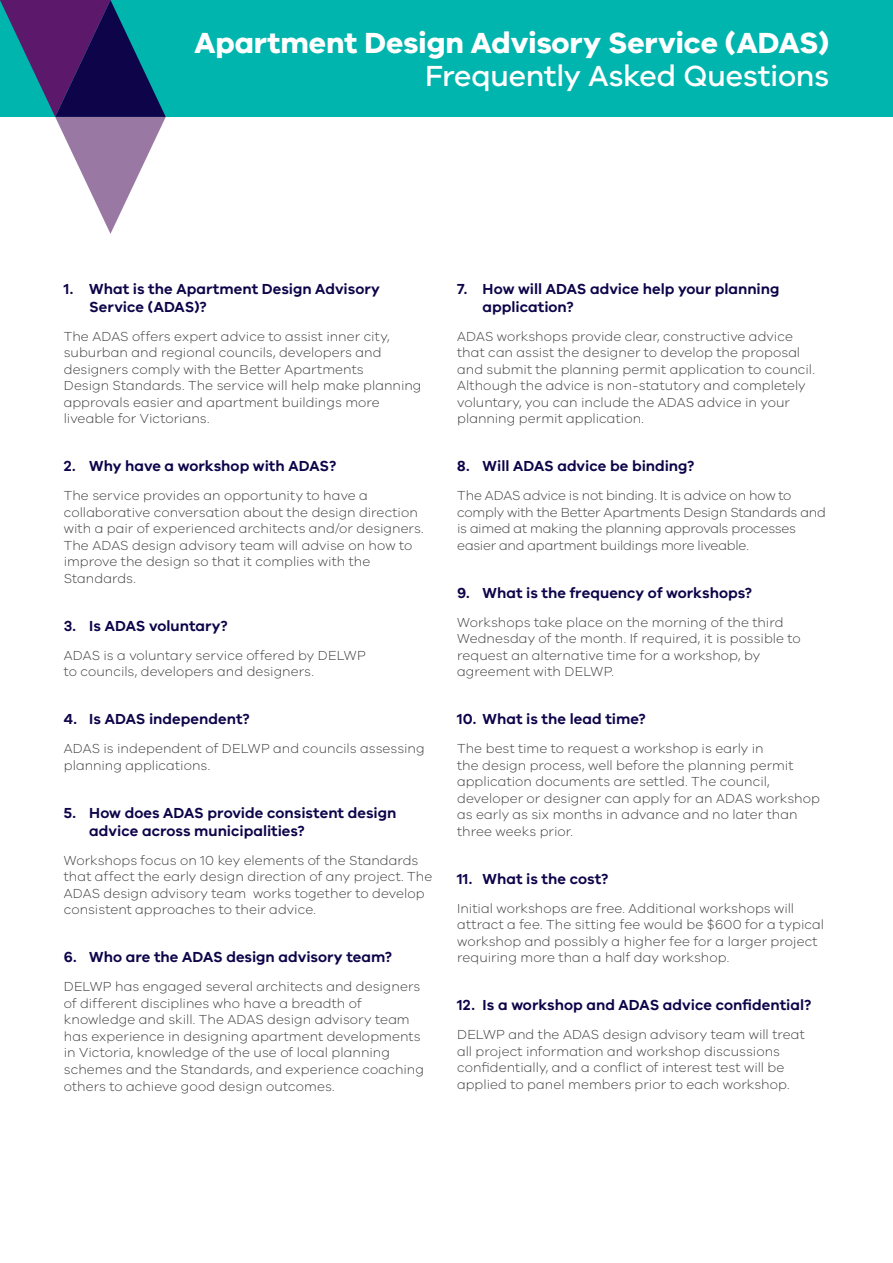
<style>
.page{position:relative;width:893px;height:1263px;background:#fff}
.page>*{position:absolute;margin:0;border:0;box-sizing:border-box;transform-origin:0 0}
.Main_heading{font:700 30px/33px "VIC";letter-spacing:-.005em;color:#fff;text-align:right}
.t1{font:600 15px/18px "VIC";color:#0d0449}
.Body_Copy{font:300 13.5px/16.5px "VIC";letter-spacing:.005em;color:#3e3e3f}
.Body_Copy-2{font:300 13.5px/16.5px "VIC";letter-spacing:-.015em;color:#3e3e3f}
.s1{font-weight:500}
</style>
<div class="page">
<div style="left:0;top:0;width:893px;height:117px;background:#00b5ae"></div>
<svg style="left:0;top:0;width:166px;height:234px"></svg>
<p class="Main_heading" style="left:194px;top:26px;width:636px">Apartment Design Advisory Service (ADAS)<br><span class="s1">Frequently Asked Questions</span></p>
<p class="t1" style="left:89px;top:279px;width:292px;text-indent:-26px">1. What is the Apartment Design Advisory<br>Service (ADAS)?</p>
<p class="Body_Copy" style="left:64px;top:328px;width:359px">The ADAS offers expert advice to assist inner city, suburban and regional councils, developers and designers comply with the Better Apartments<br>Design Standards. The service will help make planning approvals easier and apartment buildings more liveable for Victorians.</p>
<p class="t1" style="left:64px;top:457px;width:274px">2. Why have a workshop with ADAS?</p>
<p class="Body_Copy" style="left:64px;top:487px;width:362px">The service provides an opportunity to have a collaborative conversation about the design direction with a pair of experienced architects and/or designers.<br>The ADAS design advisory team will advise on how to improve the design so that it complies with the Standards.</p>
<p class="t1" style="left:64px;top:616px;width:166px">3. Is ADAS voluntary?</p>
<p class="Body_Copy" style="left:64px;top:647px;width:303px">ADAS is a voluntary service offered by DELWP to councils, developers and designers.</p>
<p class="t1" style="left:64px;top:710px;width:188px">4. Is ADAS independent?</p>
<p class="Body_Copy" style="left:64px;top:740px;width:362px">ADAS is independent of DELWP and councils assessing planning applications.</p>
<p class="t1" style="left:89px;top:803px;width:308px;text-indent:-26px">5. How does ADAS provide consistent design advice across municipalities?</p>
<p class="Body_Copy" style="left:64px;top:852px;width:370px">Workshops focus on 10 key elements of the Standards that affect the early design direction of any project. The ADAS design advisory team works together to develop consistent approaches to their advice.</p>
<p class="t1" style="left:64px;top:948px;width:330px">6. Who are the ADAS design advisory team?</p>
<p class="Body_Copy" style="left:64px;top:978px;width:362px">DELWP has engaged several architects and designers of different disciplines who have a breadth of knowledge and skill. The ADAS design advisory team has experience in designing apartment developments in Victoria, knowledge of the use of local planning schemes and the Standards, and experience coaching others to achieve good design outcomes.</p>
<p class="t1" style="left:483px;top:279px;width:298px;text-indent:-26px">7. How will ADAS advice help your planning application?</p>
<p class="Body_Copy" style="left:457px;top:328px;width:359px">ADAS workshops provide clear, constructive advice that can assist the designer to develop the proposal and submit the planning permit application to council.<br>Although the advice is non-statutory and completely voluntary, you can include the ADAS advice in your planning permit application.</p>
<p class="t1" style="left:457px;top:457px;width:239px">8. Will ADAS advice be binding?</p>
<p class="Body_Copy-2" style="left:457px;top:487px;width:370px">The ADAS advice is not binding. It is advice on how to comply with the Better Apartments Design Standards and is aimed at making the planning approvals processes easier and apartment buildings more liveable.</p>
<p class="t1" style="left:457px;top:583px;width:297px">9. What is the frequency of workshops?</p>
<p class="Body_Copy" style="left:457px;top:614px;width:345px">Workshops take place on the morning of the third Wednesday of the month. If required, it is possible to request an alternative time for a workshop, by agreement with DELWP.</p>
<p class="t1" style="left:457px;top:710px;width:190px">10. What is the lead time?</p>
<p class="Body_Copy" style="left:457px;top:740px;width:364px">The best time to request a workshop is early in<br>the design process, well before the planning permit application documents are settled. The council, developer or designer can apply for an ADAS workshop as early as six months in advance and no later than three weeks prior.</p>
<p class="t1" style="left:457px;top:869px;width:153px">11. What is the cost?</p>
<p class="Body_Copy" style="left:457px;top:900px;width:368px">Initial workshops are free. Additional workshops will attract a fee. The sitting fee would be $600 for a typical workshop and possibly a higher fee for a larger project requiring more than a half day workshop.</p>
<p class="t1" style="left:457px;top:996px;width:356px">12. Is a workshop and ADAS advice confidential?</p>
<p class="Body_Copy" style="left:457px;top:1026px;width:349px">DELWP and the ADAS design advisory team will treat all project information and workshop discussions confidentially, and a conflict of interest test will be applied to panel members prior to each workshop.</p>
</div>
